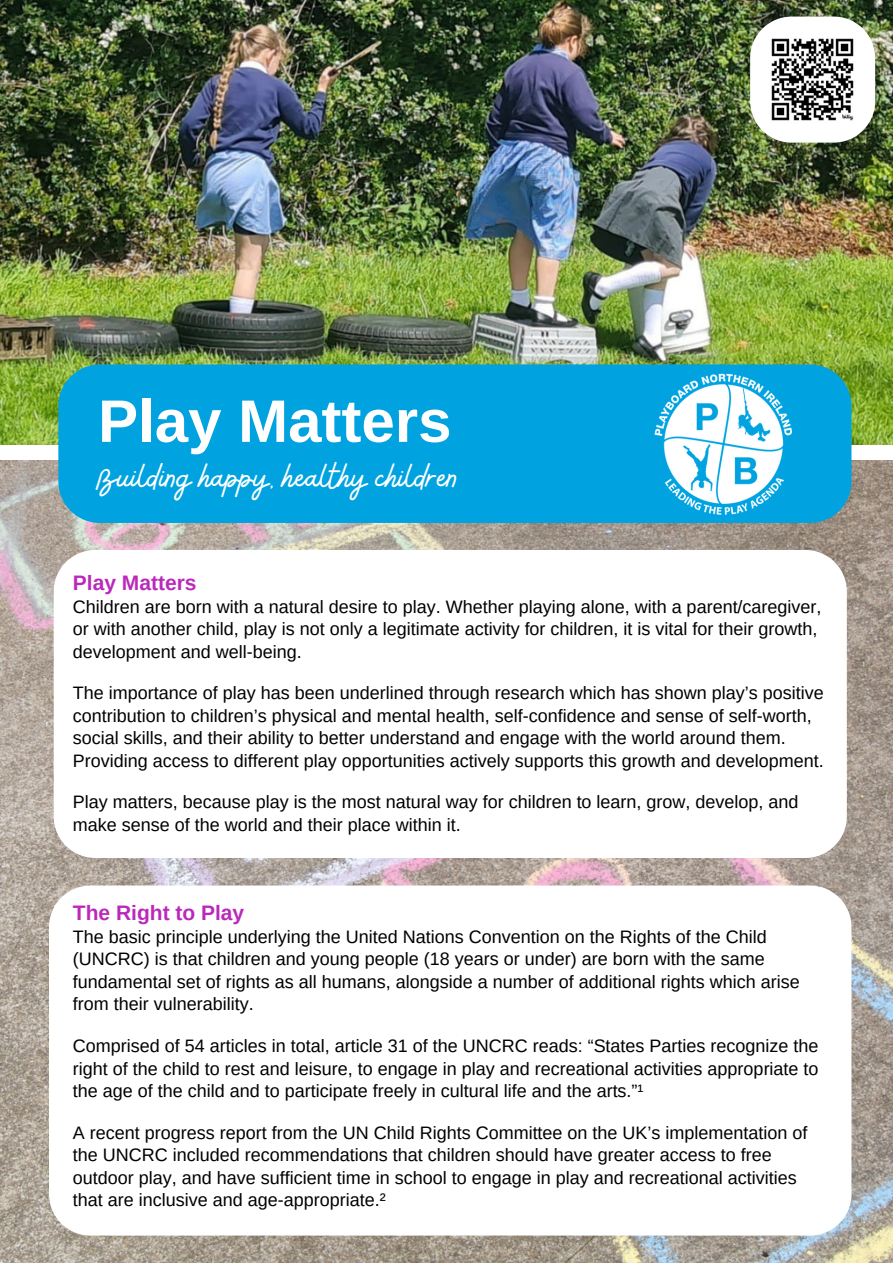
<style>
.page{position:relative;width:893px;height:1264px;background:#fff}
.page>*{position:absolute;margin:0;border:0;box-sizing:border-box;transform-origin:0 0}
.t1{font:700 60px "Arimo";color:#fff}
.t2{font:37.5px "Bellaboo";color:#fff}
.t3{font:700 21px "Arimo";color:#bb29bb}
.t4{font:18px/22.5px "Arimo";color:#000}
</style>
<div class="page">
<img style="left:0;top:460px;width:892px;height:802px">
<svg style="left:49px;top:885px;width:802px;height:350px"></svg>
<svg style="left:54px;top:550px;width:792px;height:308px"></svg>
<img style="left:0;top:0;width:892px;height:444px">
<div style="left:58px;top:364px;width:793px;height:159px;background:#00a3e0"></div>
<img style="left:648px;top:372px;width:143px;height:143px">
<img style="left:750px;top:17px;width:125px;height:126px">
<img style="left:762px;top:29px;width:100px;height:101px">
<p class="t1" style="left:98px;top:387px;width:355px">Play Matters</p>
<p class="t2" style="left:98px;top:453px;width:361px">Building happy, healthy children</p>
<p class="t3" style="left:73px;top:571px;width:125px">Play Matters</p>
<p class="t4" style="left:73px;top:595px;width:750px">Children are born with a natural desire to play. Whether playing alone, with a parent/caregiver, or with another child, play is not only a legitimate activity for children, it is vital for their growth, development and well-being.</p>
<p class="t4" style="left:73px;top:682px;width:752px">The importance of play has been underlined through research which has shown play’s positive contribution to children’s physical and mental health, self-confidence and sense of self-worth, social skills, and their ability to better understand and engage with the world around them.<br>Providing access to different play opportunities actively supports this growth and development.</p>
<p class="t4" style="left:73px;top:791px;width:727px">Play matters, because play is the most natural way for children to learn, grow, develop, and make sense of the world and their place within it.</p>
<p class="t3" style="left:73px;top:901px;width:173px">The Right to Play</p>
<p class="t4" style="left:73px;top:925px;width:728px">The basic principle underlying the United Nations Convention on the Rights of the Child (UNCRC) is that children and young people (18 years or under) are born with the same fundamental set of rights as all humans, alongside a number of additional rights which arise from their vulnerability.</p>
<p class="t4" style="left:73px;top:1034px;width:747px;text-align:justify">Comprised of 54 articles in total, article 31 of the UNCRC reads: “States Parties recognize the right of the child to rest and leisure, to engage in play and recreational activities appropriate to the age of the child and to participate freely in cultural life and the arts.”¹</p>
<p class="t4" style="left:73px;top:1121px;width:736px">A recent progress report from the UN Child Rights Committee on the UK’s implementation of the UNCRC included recommendations that children should have greater access to free outdoor play, and have sufficient time in school to engage in play and recreational activities that are inclusive and age-appropriate.²</p>
</div>
